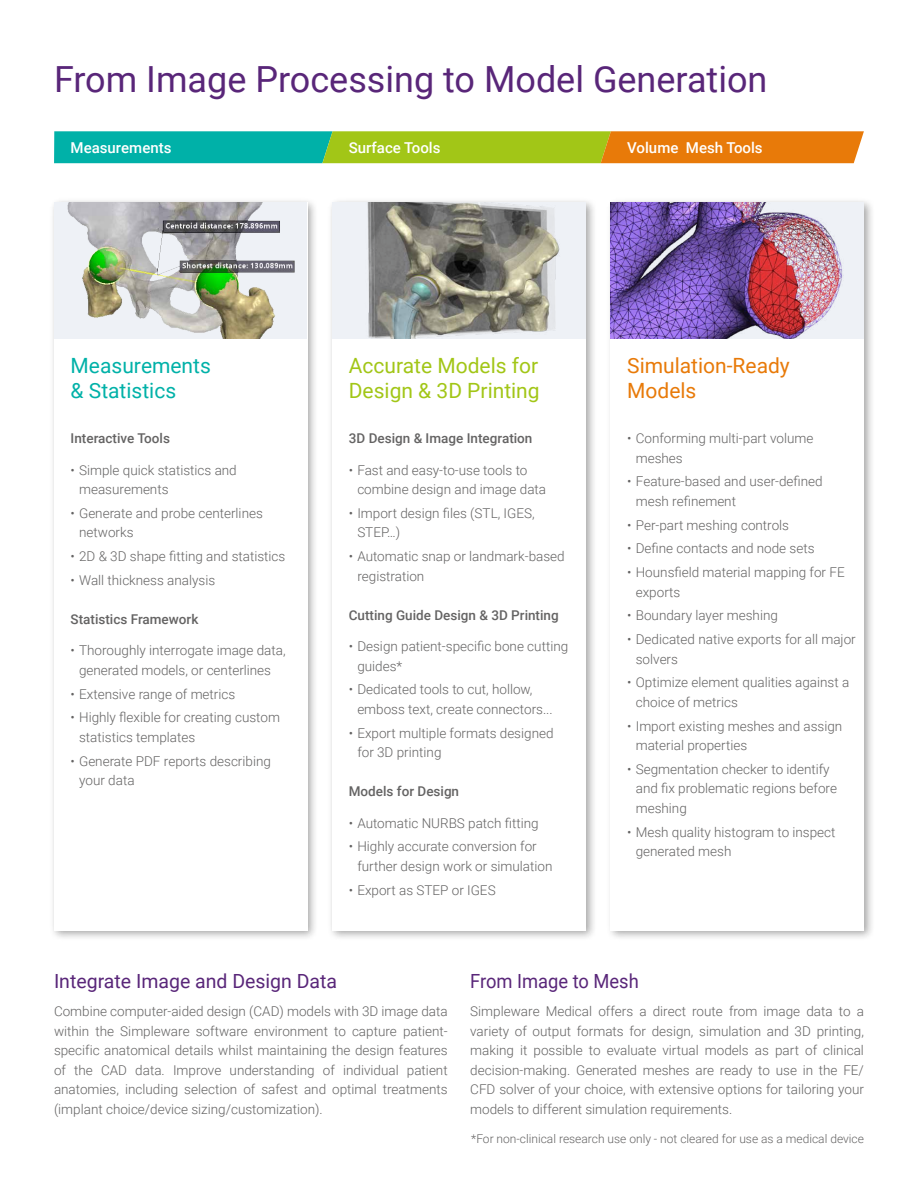
<style>
.page{position:relative;width:918px;height:1188px;background:#fff}
.page>*{position:absolute;margin:0;border:0;box-sizing:border-box;transform-origin:0 0}
.t1{font:36px "Roboto";color:#592679}
.t2{font:21px/25.5px "Roboto";color:#a2c617}
.t3{font:21px "Roboto";color:#00b1a8}
.t4{font:21px "Roboto";color:#e87a09}
.HEADING_1{font:19.5px "Roboto";color:#592679}
.HEADING_1-2{font:19.5px "Roboto";color:#592679;scale:.94 1}
.t5{font:500 15px "Roboto";color:#fff}
.BODY_COPY{font:300 13.5px/19.5px "Roboto";color:#646363}
.t6{font:500 13.5px "Roboto";color:#646363}
.BODY_COPY-2{font:300 12px "Roboto";color:#646363}
</style>
<div class="page">
<div style="left:49px;top:197px;width:269px;height:745px;background:#000;opacity:.35"></div>
<div style="left:54px;top:202px;width:253px;height:728px;background:#fff"></div>
<div style="left:606px;top:197px;width:269px;height:745px;background:#000;opacity:.35"></div>
<div style="left:611px;top:202px;width:253px;height:728px;background:#fff"></div>
<div style="left:611px;top:202px;width:253px;height:137px;background:#eef1f6"></div>
<img style="left:611px;top:202px;width:232px;height:137px">
<div style="left:327px;top:197px;width:270px;height:745px;background:#000;opacity:.35"></div>
<div style="left:332px;top:202px;width:254px;height:728px;background:#fff"></div>
<div style="left:332px;top:202px;width:254px;height:137px;background:#eef1f6"></div>
<img style="left:367px;top:202px;width:193px;height:137px">
<img style="left:58px;top:202px;width:249px;height:137px">
<svg style="left:54px;top:131px;width:810px;height:32px;background:#82a846"></svg>
<p class="t1" style="left:54px;top:54px;width:715px">From Image Processing to Model Generation</p>
<p class="t5" style="left:71px;top:138px;width:102px">Measurements</p>
<p class="t5" style="left:349px;top:138px;width:93px">Surface Tools</p>
<p class="t5" style="left:627px;top:138px;width:137px">Volume Mesh Tools</p>
<p class="t3" style="left:71px;top:351px;width:142px">Measurements</p>
<p class="t3" style="left:71px;top:376px;width:107px">&amp; Statistics</p>
<p class="t6" style="left:71px;top:429px;width:101px">Interactive Tools</p>
<p class="BODY_COPY" style="left:79px;top:460px;width:159px;text-indent:-9px">• Simple quick statistics and measurements</p>
<p class="BODY_COPY" style="left:79px;top:503px;width:185px;text-indent:-9px">• Generate and probe centerlines networks</p>
<p class="BODY_COPY" style="left:71px;top:546px;width:216px">• 2D &amp; 3D shape fitting and statistics</p>
<p class="BODY_COPY" style="left:71px;top:570px;width:146px">• Wall thickness analysis</p>
<p class="t6" style="left:71px;top:610px;width:129px">Statistics Framework</p>
<p class="BODY_COPY" style="left:71px;top:640px;width:216px;text-align:center">• Thoroughly interrogate image data, generated models, or centerlines</p>
<p class="BODY_COPY" style="left:71px;top:684px;width:166px">• Extensive range of metrics</p>
<p class="BODY_COPY" style="left:79px;top:707px;width:202px;text-indent:-9px">• Highly flexible for creating custom statistics templates</p>
<p class="BODY_COPY" style="left:79px;top:751px;width:193px;text-indent:-9px">• Generate PDF reports describing your data</p>
<p class="t2" style="left:349px;top:352px;width:192px">Accurate Models for<br>Design &amp; 3D Printing</p>
<p class="t6" style="left:349px;top:429px;width:185px">3D Design &amp; Image Integration</p>
<p class="BODY_COPY" style="left:357px;top:460px;width:190px;text-indent:-9px">• Fast and easy-to-use tools to combine design and image data</p>
<p class="BODY_COPY" style="left:357px;top:503px;width:179px;text-indent:-9px">• Import design files (STL, IGES,<br>STEP…)</p>
<p class="BODY_COPY" style="left:357px;top:546px;width:209px;text-indent:-9px">• Automatic snap or landmark-based registration</p>
<p class="t6" style="left:349px;top:605px;width:211px">Cutting Guide Design &amp; 3D Printing</p>
<p class="BODY_COPY" style="left:357px;top:636px;width:212px;text-indent:-9px">• Design patient-specific bone cutting guides*</p>
<p class="BODY_COPY" style="left:357px;top:679px;width:197px;text-indent:-9px">• Dedicated tools to cut, hollow, emboss text, create connectors...</p>
<p class="BODY_COPY" style="left:357px;top:723px;width:198px;text-indent:-9px">• Export multiple formats designed for 3D printing</p>
<p class="t6" style="left:349px;top:782px;width:112px">Models for Design</p>
<p class="BODY_COPY" style="left:349px;top:813px;width:191px">• Automatic NURBS patch fitting</p>
<p class="BODY_COPY" style="left:357px;top:836px;width:197px;text-indent:-9px">• Highly accurate conversion for further design work or simulation</p>
<p class="BODY_COPY" style="left:349px;top:880px;width:148px">• Export as STEP or IGES</p>
<p class="t4" style="left:627px;top:351px;width:164px">Simulation-Ready</p>
<p class="t4" style="left:627px;top:376px;width:71px">Models</p>
<p class="BODY_COPY" style="left:636px;top:428px;width:179px;text-indent:-9px">• Conforming multi-part volume meshes</p>
<p class="BODY_COPY" style="left:636px;top:471px;width:188px;text-indent:-9px">• Feature-based and user-defined mesh refinement</p>
<p class="BODY_COPY" style="left:627px;top:515px;width:163px">• Per-part meshing controls</p>
<p class="BODY_COPY" style="left:627px;top:538px;width:189px">• Define contacts and node sets</p>
<p class="BODY_COPY" style="left:636px;top:562px;width:210px;text-indent:-9px">• Hounsfield material mapping for FE exports</p>
<p class="BODY_COPY" style="left:627px;top:605px;width:152px">• Boundary layer meshing</p>
<p class="BODY_COPY" style="left:636px;top:629px;width:222px;text-indent:-9px">• Dedicated native exports for all major solvers</p>
<p class="BODY_COPY" style="left:636px;top:672px;width:215px;text-indent:-9px">• Optimize element qualities against a choice of metrics</p>
<p class="BODY_COPY" style="left:636px;top:716px;width:208px;text-indent:-9px">• Import existing meshes and assign material properties</p>
<p class="BODY_COPY" style="left:636px;top:759px;width:203px;text-indent:-9px">• Segmentation checker to identify and fix problematic regions before meshing</p>
<p class="BODY_COPY" style="left:636px;top:822px;width:201px;text-indent:-9px">• Mesh quality histogram to inspect generated mesh</p>
<p class="HEADING_1" style="left:54px;top:967px;width:285px">Integrate Image and Design Data</p>
<p class="HEADING_1-2" style="left:470px;top:967px;width:181px">From Image to Mesh</p>
<p class="BODY_COPY" style="left:54px;top:1001px;width:395px;text-align:justify">Combine computer-aided design (CAD) models with 3D image data within the Simpleware software environment to capture patient&shy;specific anatomical details whilst maintaining the design features of the CAD data. Improve understanding of individual patient anatomies, including selection of safest and optimal treatments (implant choice/device sizing/customization).</p>
<p class="BODY_COPY" style="left:470px;top:1001px;width:395px;text-align:justify">Simpleware Medical offers a direct route from image data to a variety of output formats for design, simulation and 3D printing, making it possible to evaluate virtual models as part of clinical decision-making. Generated meshes are ready to use in the FE/ CFD solver of your choice, with extensive options for tailoring your models to different simulation requirements.</p>
<p class="BODY_COPY-2" style="left:471px;top:1130px;width:394px">*For non-clinical research use only - not cleared for use as a medical device</p>
</div>
